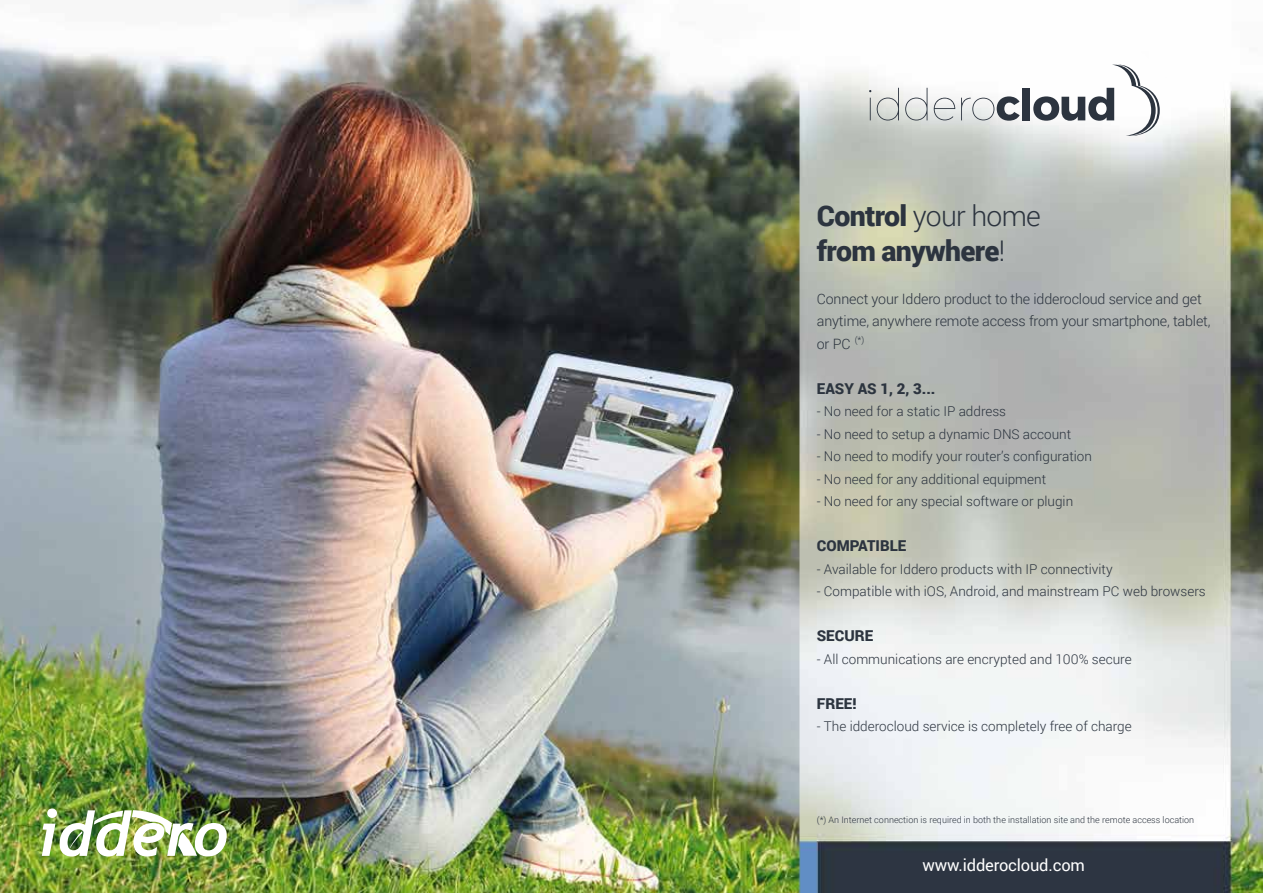
<style>
.page{position:relative;width:1263px;height:893px;background:#fff}
.page>*{position:absolute;margin:0;border:0;box-sizing:border-box;transform-origin:0 0}
.t1{font:900 28.5px/34.2px "Roboto";letter-spacing:-.025em;color:#2c343f}
.t2{font:16.5px "Roboto";letter-spacing:-.01em;color:#fff}
.t3{font:900 15px "Roboto";color:#2c343f}
.t4{font:300 14.25px/22.5px "Roboto";letter-spacing:-.01em;color:#2c343f}
.t5{font:300 13.5px "Roboto";color:#2c343f}
.t6{font:300 9px "Roboto";color:#2c343f}
.s1{font-weight:300}
</style>
<div class="page">
<img style="left:0;top:0;width:1263px;height:893px">
<img style="left:847px;top:42px;width:335px;height:116px">
<svg style="left:870px;top:98px;width:1px;height:22px"></svg>
<svg style="left:877px;top:88px;width:22px;height:32px"></svg>
<svg style="left:905px;top:88px;width:22px;height:32px"></svg>
<svg style="left:934px;top:98px;width:21px;height:22px"></svg>
<svg style="left:961px;top:96px;width:59px;height:25px"></svg>
<div style="left:1022px;top:88px;width:8px;height:32px;background:#2c343f"></div>
<svg style="left:1033px;top:65px;width:127px;height:71px"></svg>
<img style="left:42px;top:808px;width:185px;height:48px">
<h1 class="t1" style="left:817px;top:198px;width:226px">Control <span class="s1">your home </span>from anywhere<span class="s1">!</span></h1>
<p class="t4" style="left:817px;top:287px;width:395px">Connect your Iddero product to the idderocloud service and get anytime, anywhere remote access from your smartphone, tablet, or PC</p>
<p class="t3" style="left:817px;top:378px;width:120px">EASY AS 1, 2, 3...</p>
<p class="t5" style="left:817px;top:402px;width:191px">- No need for a static IP address</p>
<p class="t5" style="left:817px;top:425px;width:256px">- No need to setup a dynamic DNS account</p>
<p class="t5" style="left:817px;top:447px;width:277px">- No need to modify your router’s configuration</p>
<p class="t5" style="left:817px;top:470px;width:231px">- No need for any additional equipment</p>
<p class="t5" style="left:817px;top:492px;width:258px">- No need for any special software or plugin</p>
<p class="t3" style="left:817px;top:535px;width:91px">COMPATIBLE</p>
<p class="t5" style="left:817px;top:560px;width:297px">- Available for Iddero products with IP connectivity</p>
<p class="t5" style="left:817px;top:582px;width:390px">- Compatible with iOS, Android, and mainstream PC web browsers</p>
<p class="t3" style="left:817px;top:625px;width:58px">SECURE</p>
<p class="t5" style="left:817px;top:650px;width:316px">- All communications are encrypted and 100% secure</p>
<p class="t3" style="left:817px;top:693px;width:41px">FREE!</p>
<p class="t5" style="left:817px;top:717px;width:316px">- The idderocloud service is completely free of charge</p>
<p class="t6" style="left:855px;top:333px;width:11px">(*)</p>
<p class="t6" style="left:817px;top:813px;width:379px">(*) An Internet connection is required in both the installation site and the remote access location</p>
<p class="t2" style="left:922px;top:853px;width:164px">www.idderocloud.com</p>
</div>
